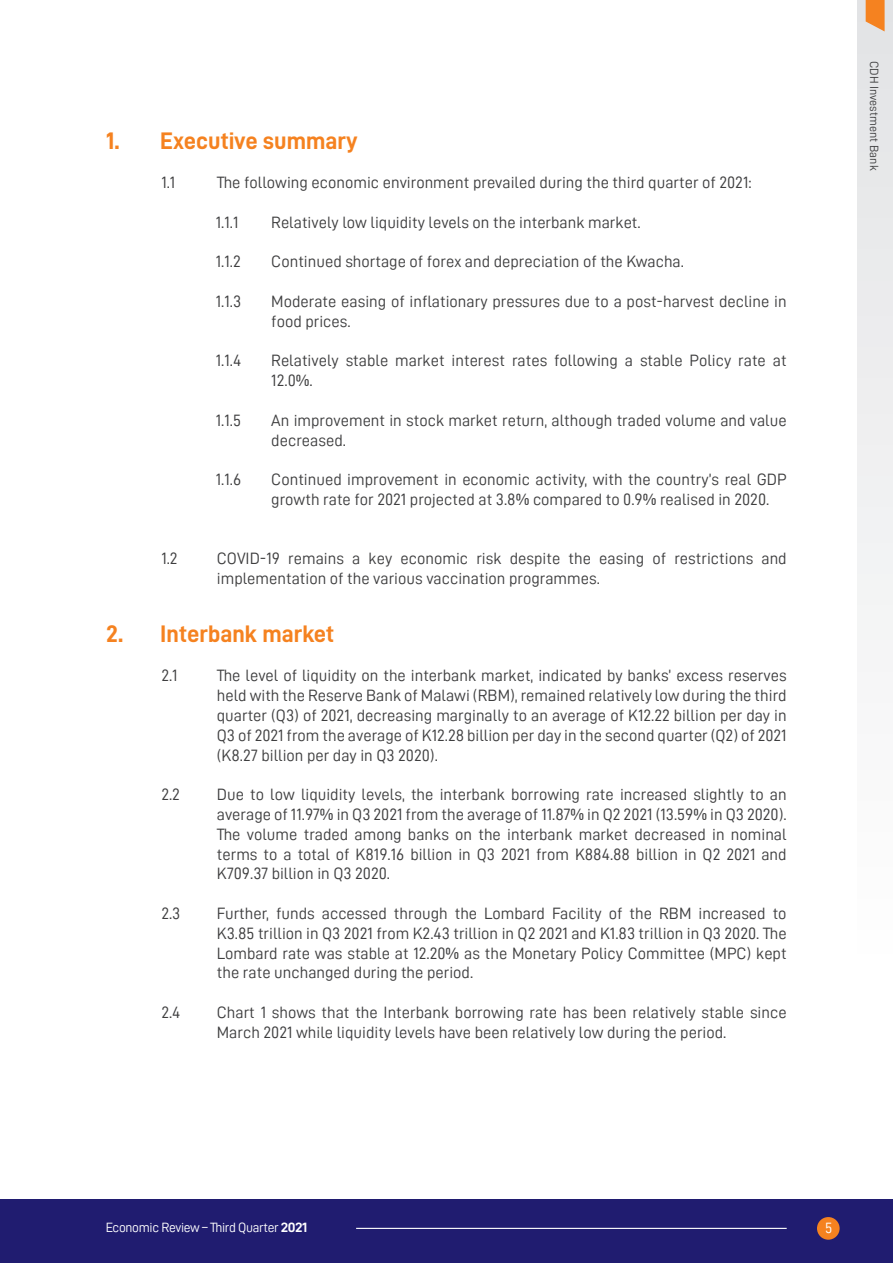
<style>
.page{position:relative;width:893px;height:1263px;background:#fff}
.page>*{position:absolute;margin:0;border:0;box-sizing:border-box;transform-origin:0 0}
.t1{font:24px "D DIN Bold";color:#f58220}
.t2{font:16.5px/19.8px "D DIN";color:#3e3e3f}
.t3{font:15px "D DIN";color:#fff}
.t4{font:13.5px "D DIN";letter-spacing:-.025em;color:#fff}
.t5{font:12px "D DIN";color:#3e3e3f}
.s1{font-family:"D DIN Exp Bold"}
</style>
<div class="page">
<div style="left:0;top:1199px;width:893px;height:64px;background:#201c70"></div>
<hr style="left:356px;top:1228px;width:431px;height:1px;background:#fff">
<div style="left:817px;top:1217px;width:23px;height:23px;background:#f58220;border-radius:50%"></div>
<div style="left:857px;top:0;width:36px;height:953px;background:linear-gradient(to right,#f0f1f1,#f0f1f2)"></div>
<svg style="left:866px;top:0;width:19px;height:31px"></svg>
<h1 class="t1" style="left:106px;top:131px;width:253px">1. Executive summary</h1>
<p class="t2" style="left:161px;top:173px;width:16px">1.1</p>
<p class="t2" style="left:217px;top:173px;width:536px">The following economic environment prevailed during the third quarter of 2021:</p>
<p class="t2" style="left:216px;top:213px;width:24px">1.1.1</p>
<p class="t2" style="left:271px;top:213px;width:371px">Relatively low liquidity levels on the interbank market.</p>
<p class="t2" style="left:216px;top:253px;width:26px">1.1.2</p>
<p class="t2" style="left:271px;top:253px;width:414px">Continued shortage of forex and depreciation of the Kwacha.</p>
<p class="t2" style="left:216px;top:291px;width:27px">1.1.3</p>
<p class="t2" style="left:271px;top:291px;width:517px">Moderate easing of inflationary pressures due to a post-harvest decline in food prices.</p>
<p class="t2" style="left:216px;top:352px;width:27px">1.1.4</p>
<p class="t2" style="left:271px;top:352px;width:517px">Relatively stable market interest rates following a stable Policy rate at<br>12.0%.</p>
<p class="t2" style="left:216px;top:411px;width:27px">1.1.5</p>
<p class="t2" style="left:271px;top:411px;width:517px">An improvement in stock market return, although traded volume and value decreased.</p>
<p class="t2" style="left:216px;top:470px;width:27px">1.1.6</p>
<p class="t2" style="left:271px;top:470px;width:517px">Continued improvement in economic activity, with the country’s real GDP growth rate for 2021 projected at 3.8% compared to 0.9% realised in 2020.</p>
<p class="t2" style="left:161px;top:550px;width:18px">1.2</p>
<p class="t2" style="left:217px;top:550px;width:571px">COVID-19 remains a key economic risk despite the easing of restrictions and implementation of the various vaccination programmes.</p>
<h1 class="t1" style="left:106px;top:624px;width:229px">2. Interbank market</h1>
<p class="t2" style="left:161px;top:667px;width:18px">2.1</p>
<p class="t2" style="left:217px;top:667px;width:571px;text-align:justify">The level of liquidity on the interbank market, indicated by banks’ excess reserves held with the Reserve Bank of Malawi (RBM), remained relatively low during the third quarter (Q3) of 2021, decreasing marginally to an average of K12.22 billion per day in Q3 of 2021 from the average of K12.28 billion per day in the second quarter (Q2) of 2021 (K8.27 billion per day in Q3 2020).</p>
<p class="t2" style="left:161px;top:785px;width:20px">2.2</p>
<p class="t2" style="left:217px;top:785px;width:571px;text-align:justify">Due to low liquidity levels, the interbank borrowing rate increased slightly to an average of 11.97% in Q3 2021 from the average of 11.87% in Q2 2021 (13.59% in Q3 2020).<br>The volume traded among banks on the interbank market decreased in nominal terms to a total of K819.16 billion in Q3 2021 from K884.88 billion in Q2 2021 and K709.37 billion in Q3 2020.</p>
<p class="t2" style="left:161px;top:904px;width:21px">2.3</p>
<p class="t2" style="left:217px;top:904px;width:571px;text-align:justify">Further, funds accessed through the Lombard Facility of the RBM increased to K3.85 trillion in Q3 2021 from K2.43 trillion in Q2 2021 and K1.83 trillion in Q3 2020. The Lombard rate was stable at 12.20% as the Monetary Policy Committee (MPC) kept the rate unchanged during the period.</p>
<p class="t2" style="left:161px;top:1003px;width:21px">2.4</p>
<p class="t2" style="left:217px;top:1003px;width:571px">Chart 1 shows that the Interbank borrowing rate has been relatively stable since<br>March 2021 while liquidity levels have been relatively low during the period.</p>
<p class="t5" style="left:881px;top:61px;width:111px;rotate:90deg">CDH Investment Bank</p>
<p class="t4" style="left:106px;top:1223px;width:203px">Economic Review – Third Quarter <span class="s1">2021</span></p>
<p class="t3" style="left:825px;top:1221px;width:9px">5</p>
</div>
